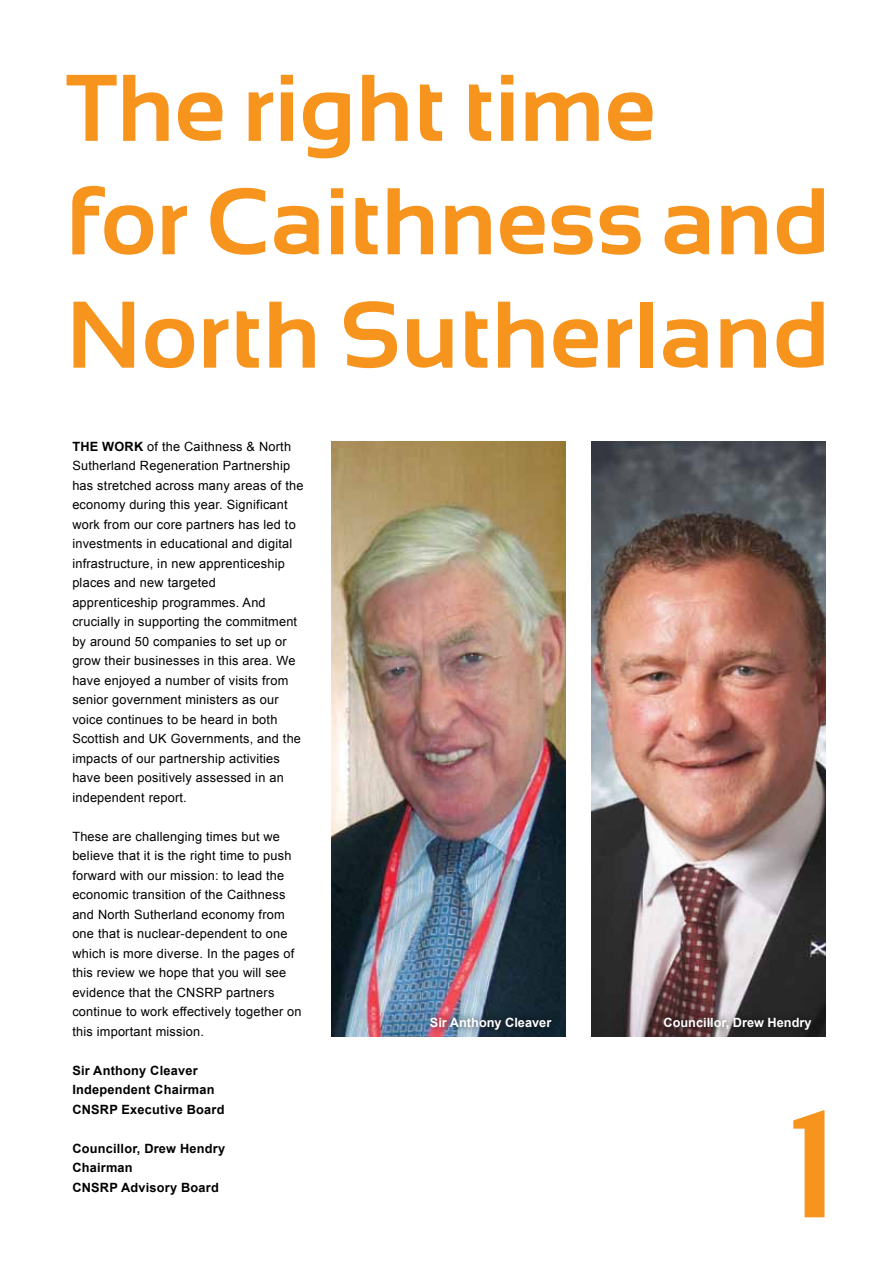
<style>
.page{position:relative;width:893px;height:1263px;background:#fff}
.page>*{position:absolute;margin:0;border:0;box-sizing:border-box;transform-origin:0 0}
.t1{font:700 153.75px "Sansation";color:#f7941e}
.t2{font:700 94.5px/113.4px "Sansation";letter-spacing:.01em;color:#f7941e}
.t3{font:12.75px/19.5px "Arial";letter-spacing:.015em;color:#000}
.t4{font:700 12.75px/19.5px "Arial";letter-spacing:.015em;color:#000}
.t5{font:700 12.75px "Arial";color:#fff}
.s1{font-weight:700}
</style>
<div class="page">
<img style="left:332px;top:442px;width:234px;height:594px">
<img style="left:418px;top:1004px;width:145px;height:33px">
<img style="left:591px;top:442px;width:234px;height:594px">
<img style="left:652px;top:1004px;width:171px;height:33px">
<h2 class="t2" style="left:67px;top:51px;width:765px">The right time<br>for Caithness and<br>North Sutherland</h2>
<p class="t3" style="left:72px;top:437px;width:233px"><span class="s1">THE WORK</span> of the Caithness &amp; North Sutherland Regeneration Partnership has stretched across many areas of the economy during this year. Significant work from our core partners has led to investments in educational and digital infrastructure, in new apprenticeship places and new targeted apprenticeship programmes. And crucially in supporting the commitment by around 50 companies to set up or grow their businesses in this area. We have enjoyed a number of visits from senior government ministers as our voice continues to be heard in both Scottish and UK Governments, and the impacts of our partnership activities have been positively assessed in an independent report.</p>
<p class="t3" style="left:72px;top:827px;width:231px">These are challenging times but we believe that it is the right time to push forward with our mission: to lead the economic transition of the Caithness and North Sutherland economy from one that is nuclear-dependent to one which is more diverse. In the pages of this review we hope that you will see evidence that the CNSRP partners continue to work effectively together on this important mission.</p>
<p class="t4" style="left:72px;top:1061px;width:154px">Sir Anthony Cleaver<br>Independent Chairman<br>CNSRP Executive Board</p>
<p class="t4" style="left:72px;top:1139px;width:154px">Councillor, Drew Hendry<br>Chairman<br>CNSRP Advisory Board</p>
<p class="t5" style="left:430px;top:1014px;width:123px">Sir Anthony Cleaver</p>
<p class="t5" style="left:663px;top:1014px;width:150px">Councillor, Drew Hendry</p>
<h1 class="t1" style="left:786px;top:1076px;width:45px">1</h1>
</div>
